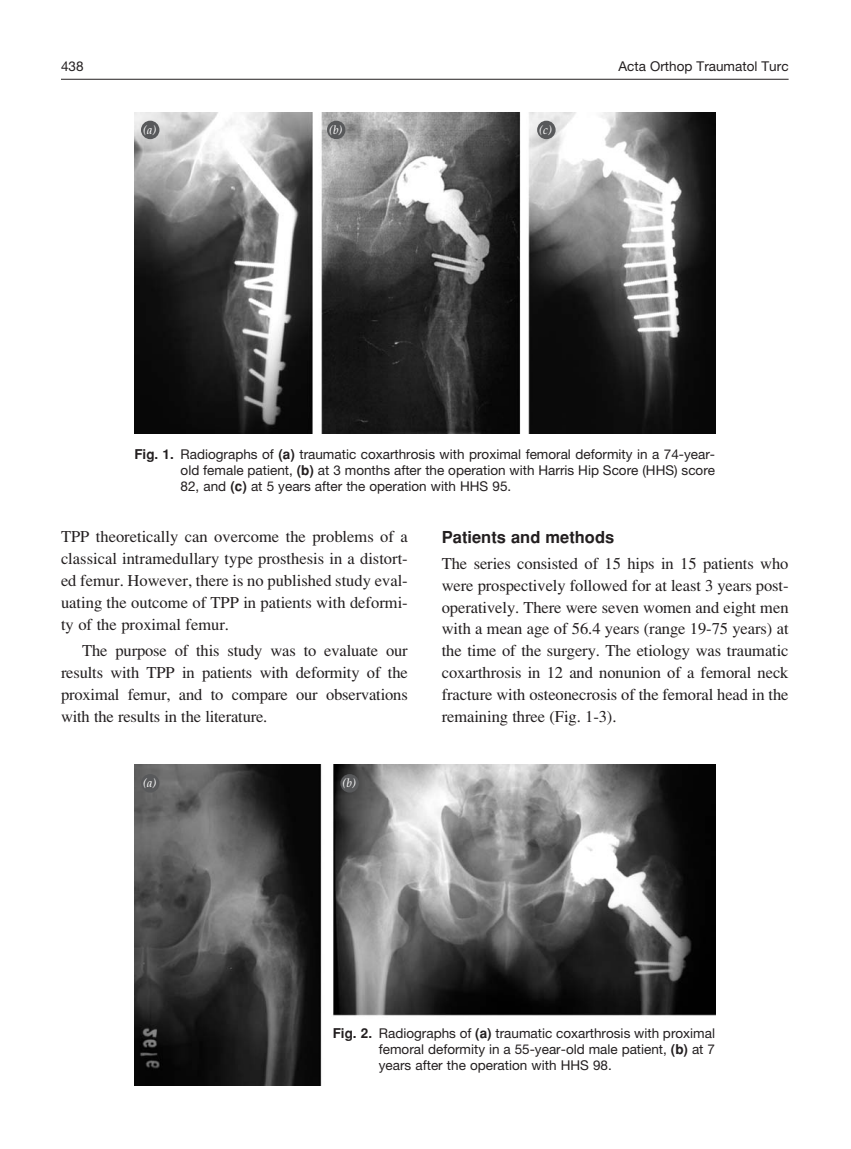
<style>
.page{position:relative;width:851px;height:1149px;background:#fff}
.page>*{position:absolute;margin:0;border:0;box-sizing:border-box;transform-origin:0 0}
.t1{font:16.5px/21.9px "Times";letter-spacing:-.005em;color:#231f20;text-align:justify}
.t2{font:700 16.5px "Helvetica";color:#231f20}
.t3{font:13.5px/15.8px "Helvetica T";color:#231f20;text-align:justify}
.t4{font:12px "Palatino Italic Turk";color:#fff}
.s1{font-family:"Helvetica";font-weight:700}
</style>
<div class="page">
<hr style="left:61px;top:79px;width:727px;height:1px;background:#231f20">
<img style="left:134px;top:113px;width:581px;height:320px">
<div style="left:141px;top:121px;width:18px;height:18px;background:#58595b;border-radius:50%"></div>
<div style="left:327px;top:121px;width:18px;height:18px;background:#58595b;border-radius:50%"></div>
<div style="left:537px;top:121px;width:18px;height:18px;background:#58595b;border-radius:50%"></div>
<img style="left:134px;top:764px;width:581px;height:321px">
<div style="left:141px;top:773px;width:18px;height:19px;background:#58595b;border-radius:50%"></div>
<div style="left:340px;top:773px;width:19px;height:19px;background:#58595b;border-radius:50%"></div>
<p class="t3" style="left:61px;top:59px;width:24px">438</p>
<p class="t3" style="left:618px;top:59px;width:171px">Acta Orthop Traumatol Turc</p>
<p class="t4" style="left:143px;top:125px;width:15px">(a)</p>
<p class="t4" style="left:329px;top:125px;width:15px">(b)</p>
<p class="t4" style="left:539px;top:125px;width:14px">(c)</p>
<p class="t3" style="left:180px;top:448px;width:536px;text-indent:-46px"><span class="s1">Fig. 1.</span> Radiographs of <span class="s1">(a)</span> traumatic coxarthrosis with proximal femoral deformity in a 74-year&shy;old female patient, <span class="s1">(b)</span> at 3 months after the operation with Harris Hip Score (HHS) score 82, and <span class="s1">(c)</span> at 5 years after the operation with HHS 95.</p>
<p class="t1" style="left:61px;top:527px;width:348px">TPP theoretically can overcome the problems of a classical intramedullary type prosthesis in a distort&shy;ed femur. However, there is no published study eval&shy;uating the outcome of TPP in patients with deformi&shy;ty of the proximal femur.</p>
<p class="t1" style="left:61px;top:641px;width:348px;text-indent:21px">The purpose of this study was to evaluate our results with TPP in patients with deformity of the proximal femur, and to compare our observations with the results in the literature.</p>
<p class="t4" style="left:143px;top:778px;width:15px">(a)</p>
<p class="t4" style="left:342px;top:778px;width:15px">(b)</p>
<p class="t2" style="left:442px;top:530px;width:174px">Patients and methods</p>
<p class="t1" style="left:442px;top:554px;width:348px">The series consisted of 15 hips in 15 patients who were prospectively followed for at least 3 years post&shy;operatively. There were seven women and eight men with a mean age of 56.4 years (range 19-75 years) at the time of the surgery. The etiology was traumatic coxarthrosis in 12 and nonunion of a femoral neck fracture with osteonecrosis of the femoral head in the remaining three (Fig. 1-3).</p>
<p class="t3" style="left:379px;top:1026px;width:337px;text-indent:-46px"><span class="s1">Fig. 2.</span> Radiographs of <span class="s1">(a)</span> traumatic coxarthrosis with proximal femoral deformity in a 55-year-old male patient, <span class="s1">(b)</span> at 7 years after the operation with HHS 98.</p>
</div>
